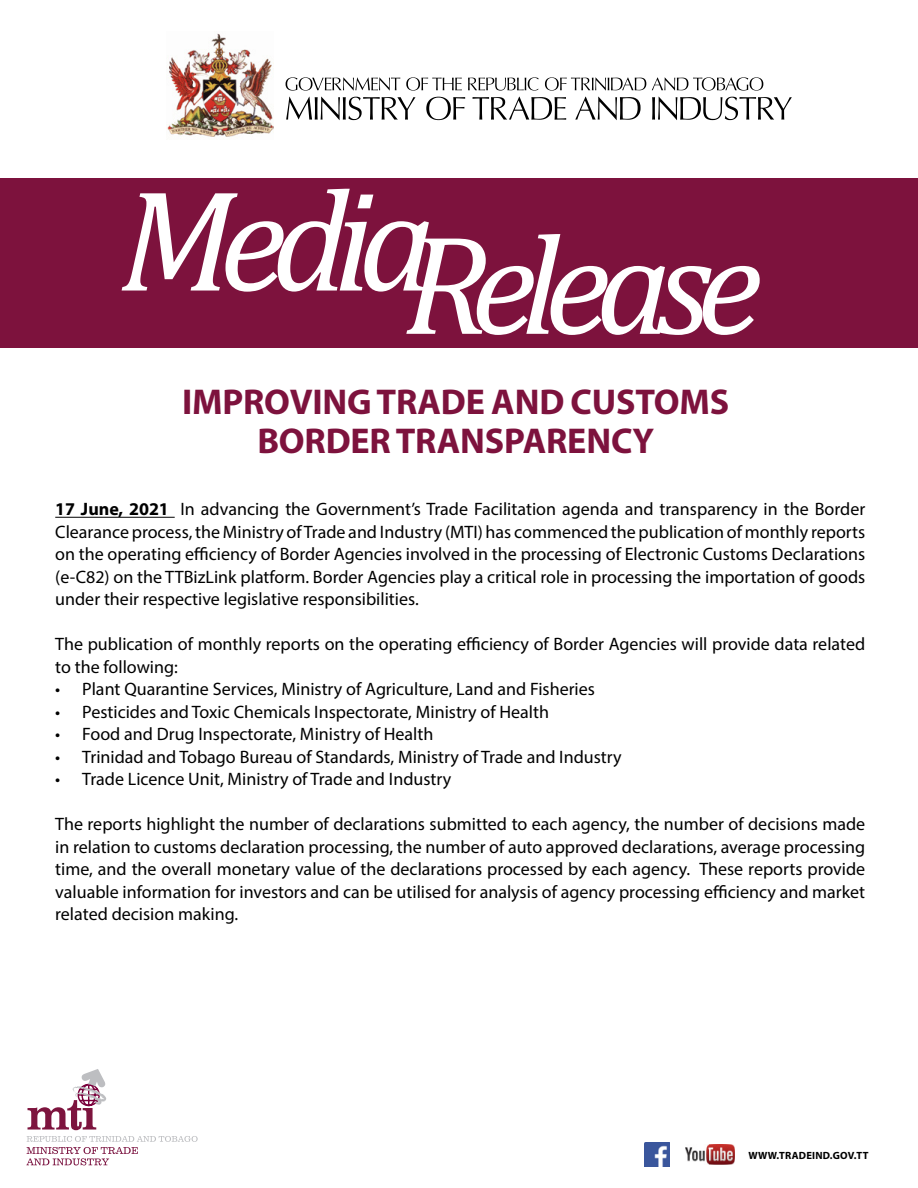
<style>
.page{position:relative;width:918px;height:1188px;background:#fff}
.page>*{position:absolute;margin:0;border:0;box-sizing:border-box;transform-origin:0 0}
.t1{font:italic 142.95px "Cambria";letter-spacing:-.1em;color:#fff}
.t2{font:700 36px/39px "Myriad Pro";letter-spacing:-.005em;color:#7d123d;text-align:center}
.t3{font:18px/22.5px "Myriad Pro";color:#000;text-align:justify}
.t4{font:700 10.5px "Myriad Pro";letter-spacing:.02em;color:#000}
.s1{font-weight:700}
</style>
<div class="page">
<img style="left:645px;top:1142px;width:24px;height:25px">
<svg style="left:26px;top:1136px;width:172px;height:29px"></svg>
<svg style="left:28px;top:1069px;width:78px;height:61px"></svg>
<img style="left:686px;top:1145px;width:48px;height:19px">
<img style="left:167px;top:33px;width:107px;height:104px">
<svg style="left:286px;top:77px;width:477px;height:14px"></svg>
<svg style="left:286px;top:97px;width:506px;height:23px"></svg>
<hr style="left:55px;top:517px;width:120px;height:1px;background:#000">
<div style="left:0;top:178px;width:918px;height:170px;background:#7d123d"></div>
<h1 class="t1" style="left:119px;top:184px;width:645px"><sup>Media</sup>Release</h1>
<h2 class="t2" style="left:182px;top:381px;width:549px">IMPROVING TRADE AND CUSTOMS<br>BORDER TRANSPARENCY</h2>
<p class="t3" style="left:55px;top:498px;width:812px"><span class="s1">17 JUNE, 2021</span> In advancing the Government’s Trade Facilitation agenda and transparency in the Border Clearance process, the Ministry of Trade and Industry (MTI) has commenced the publication of monthly reports on the operating efficiency of Border Agencies involved in the processing of Electronic Customs Declarations (e-C82) on the TTBizLink platform. Border Agencies play a critical role in processing the importation of goods under their respective legislative responsibilities.</p>
<p class="t3" style="left:55px;top:633px;width:811px">The publication of monthly reports on the operating efficiency of Border Agencies will provide data related to the following:</p>
<p class="t3" style="left:55px;top:678px;width:541px">• Plant Quarantine Services, Ministry of Agriculture, Land and Fisheries</p>
<p class="t3" style="left:55px;top:700px;width:495px">• Pesticides and Toxic Chemicals Inspectorate, Ministry of Health</p>
<p class="t3" style="left:55px;top:723px;width:380px">• Food and Drug Inspectorate, Ministry of Health</p>
<p class="t3" style="left:55px;top:745px;width:568px">• Trinidad and Tobago Bureau of Standards, Ministry of Trade and Industry</p>
<p class="t3" style="left:55px;top:768px;width:398px">• Trade Licence Unit, Ministry of Trade and Industry</p>
<p class="t3" style="left:55px;top:813px;width:812px">The reports highlight the number of declarations submitted to each agency, the number of decisions made in relation to customs declaration processing, the number of auto approved declarations, average processing time, and the overall monetary value of the declarations processed by each agency. These reports provide valuable information for investors and can be utilised for analysis of agency processing efficiency and market related decision making.</p>
<p class="t4" style="left:749px;top:1149px;width:122px">WWW.TRADEIND.GOV.TT</p>
</div>
